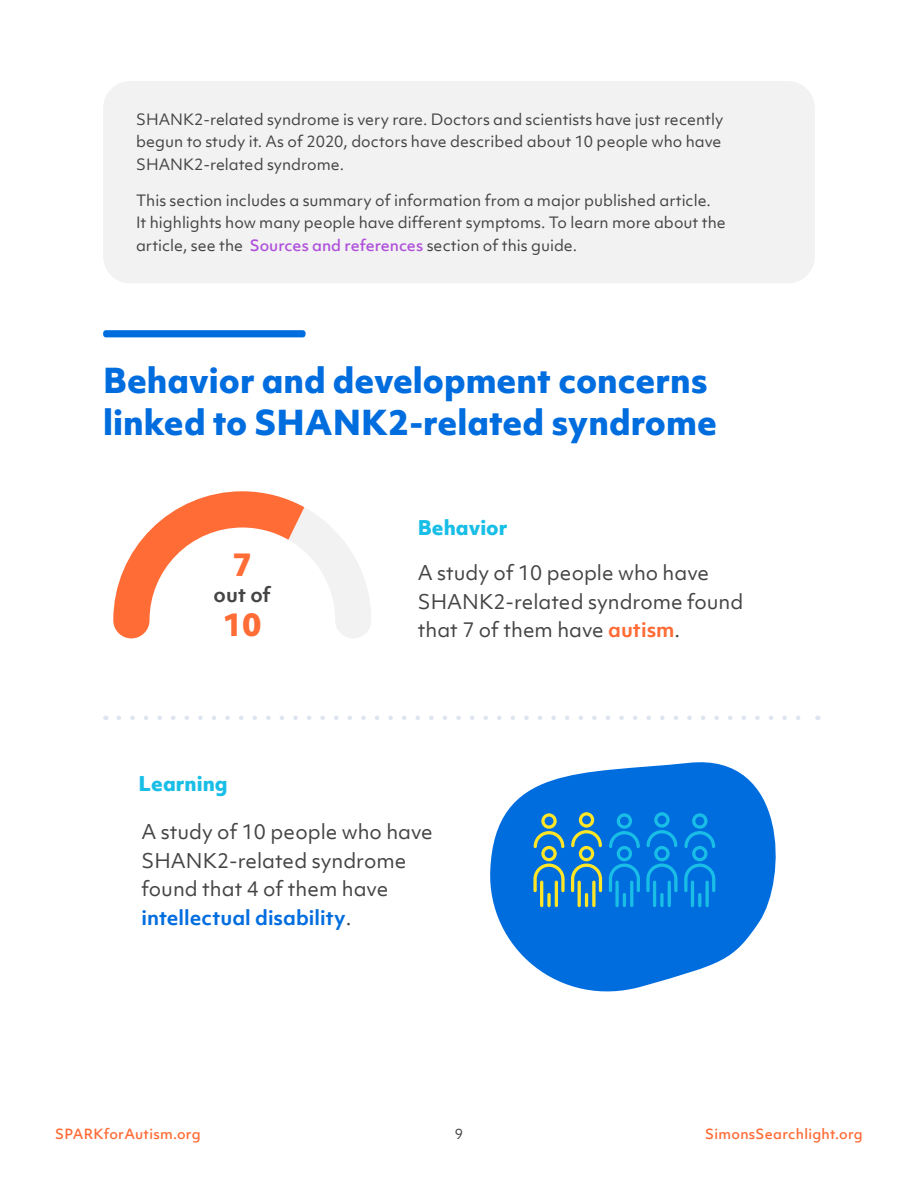
<style>
.page{position:relative;width:918px;height:1188px;background:#fff}
.page>*{position:absolute;margin:0;border:0;box-sizing:border-box;transform-origin:0 0}
.t1{font:800 33px/42px "Objektiv Mk 1";color:#006ddf}
.t2{font:800 30px "Objektiv Mk 1";color:#ff6c36}
.t3{font:19.5px/28.5px "Objektiv Mk 1";color:#444445}
.t4{font:800 19.5px "Objektiv Mk 1";color:#19bee7}
.t5{font:700 19.5px "Objektiv Mk 1";color:#444445}
.t6{font:15px/22.5px "Objektiv Mk 1";color:#444445}
.t7{font:500 13.5px "Objektiv Mk 1";letter-spacing:.02em;color:#ff6c36}
.t8{font:13.5px "Objektiv Mk 1";color:#444445}
.s1{font-weight:500;color:#b052db}
.s2{font-weight:700;color:#ff6c36}
.s3{font-weight:700;color:#006ddf}
</style>
<div class="page">
<svg style="left:113px;top:491px;width:258px;height:147px"></svg>
<div style="left:103px;top:81px;width:712px;height:202px;background:#f2f2f2;border-radius:27px"></div>
<div style="left:103px;top:330px;width:203px;height:7px;background:#006ddf;border-radius:3px"></div>
<svg style="left:119px;top:716px;width:682px;height:4px"></svg>
<svg style="left:490px;top:762px;width:286px;height:230px;fill:#006ddf"></svg>
<hr style="left:540px;top:881px;width:3px;height:26px;background:#ffe627;border-radius:2px">
<hr style="left:555px;top:881px;width:3px;height:26px;background:#ffe627;border-radius:2px">
<svg style="left:547px;top:893px;width:4px;height:14px"></svg>
<svg style="left:533px;top:813px;width:32px;height:79px;background:#458eac"></svg>
<hr style="left:578px;top:881px;width:3px;height:26px;background:#ffe627;border-radius:2px">
<svg style="left:592px;top:881px;width:4px;height:26px"></svg>
<hr style="left:585px;top:893px;width:3px;height:14px;background:#ffe627;border-radius:2px">
<svg style="left:571px;top:812px;width:31px;height:80px;background:#478eab"></svg>
<svg style="left:615px;top:881px;width:4px;height:26px"></svg>
<hr style="left:630px;top:881px;width:3px;height:26px;background:#19bee7;border-radius:2px">
<hr style="left:623px;top:893px;width:3px;height:14px;background:#19bee7;border-radius:2px">
<svg style="left:609px;top:813px;width:31px;height:79px;background:#0683e1"></svg>
<hr style="left:653px;top:881px;width:3px;height:26px;background:#19bee7;border-radius:2px">
<hr style="left:668px;top:881px;width:3px;height:26px;background:#19bee7;border-radius:2px">
<svg style="left:660px;top:893px;width:4px;height:14px"></svg>
<svg style="left:646px;top:812px;width:32px;height:80px;background:#0682e1"></svg>
<hr style="left:691px;top:881px;width:3px;height:26px;background:#19bee7;border-radius:2px">
<hr style="left:706px;top:881px;width:3px;height:26px;background:#19bee7;border-radius:2px">
<hr style="left:698px;top:893px;width:3px;height:14px;background:#19bee7;border-radius:2px">
<svg style="left:684px;top:813px;width:31px;height:79px;background:#0683e1"></svg>
<p class="t6" style="left:136px;top:108px;width:589px">SHANK2-related syndrome is very rare. Doctors and scientists have just recently begun to study it. As of 2020, doctors have described about 10 people who have<br>SHANK2-related syndrome.</p>
<p class="t6" style="left:136px;top:189px;width:591px">This section includes a summary of information from a major published article.<br>It highlights how many people have different symptoms. To learn more about the article, see the <span class="s1">Sources and references</span> section of this guide.</p>
<h1 class="t1" style="left:103px;top:359px;width:615px">Behavior and development concerns linked to SHANK2-related syndrome</h1>
<h2 class="t2" style="left:233px;top:543px;width:21px">7</h2>
<h3 class="t5" style="left:214px;top:581px;width:59px">out of</h3>
<h2 class="t2" style="left:223px;top:603px;width:40px">10</h2>
<h3 class="t4" style="left:139px;top:769px;width:91px">Learning</h3>
<h3 class="t4" style="left:418px;top:514px;width:91px">Behavior</h3>
<h3 class="t3" style="left:418px;top:558px;width:327px">A study of 10 people who have<br>SHANK2-related syndrome found that 7 of them have <span class="s2">autism</span>.</h3>
<h3 class="t3" style="left:142px;top:817px;width:293px">A study of 10 people who have<br>SHANK2-related syndrome found that 4 of them have <span class="s3">intellectual disability</span>.</h3>
<p class="t7" style="left:55px;top:1125px;width:147px">SPARKforAutism.org</p>
<p class="t8" style="left:455px;top:1125px;width:10px">9</p>
<p class="t7" style="left:705px;top:1125px;width:159px">SimonsSearchlight.org</p>
</div>
